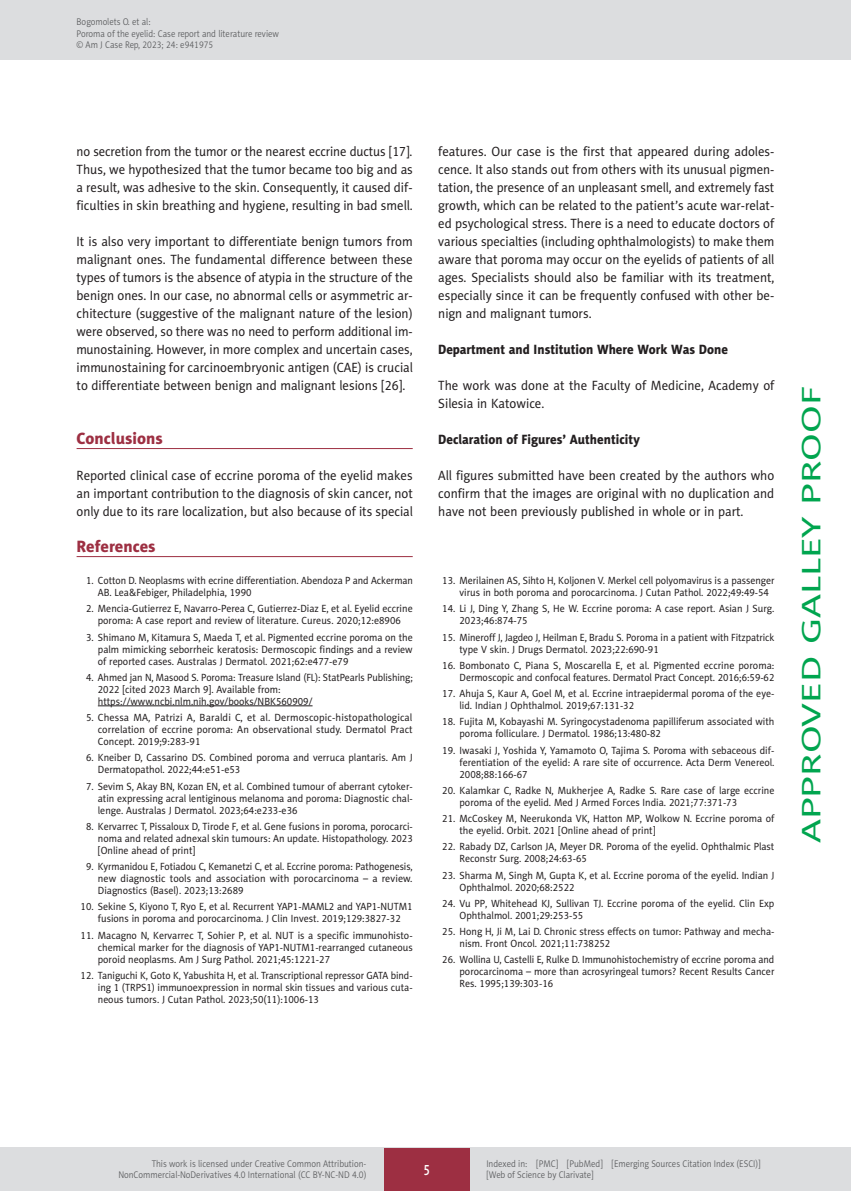
<style>
.page{position:relative;width:851px;height:1191px;background:#fff}
.page>*{position:absolute;margin:0;border:0;box-sizing:border-box;transform-origin:0 0}
.t1{font:27px "Naomi Sans EFN";color:#00a54f;scale:1.5 1}
.AJCR_Headline_1{font:16.5px "Naomi Sans EFN Heavy";color:#9d2f42}
.AJCR_Referencje_Tytul{font:16.5px "Naomi Sans EFN Heavy";color:#9d2f42}
.t2{font:15px "Naomi Sans EFN Medium";color:#fff;scale:.8 1}
.AJCR_Body{font:13.5px/18px "Naomi Sans EFN";color:#231f20;text-align:justify;scale:.95 1}
.AJCR_Body-2{font:13.5px/18px "Naomi Sans EFN";color:#231f20;text-align:justify;scale:.94 1}
.AJCR_Headline_2{font:13.5px "Naomi Sans EFN Heavy";color:#231f20;scale:.95 1}
.AJCR_Referencje_punkt{font:10.5px/12px "Naomi Sans EFN";color:#231f20;scale:.95 1}
.AJCR_Referencje_punkt-2{font:10.5px/12px "Naomi Sans EFN";color:#231f20;scale:.94 1}
.AJCR_Referencje_punkt-3{font:10.5px/12px "Naomi Sans EFN";color:#231f20;scale:.93 1}
.AJCR_Referencje_punkt-4{font:10.5px/12px "Naomi Sans EFN";color:#231f20;text-align:justify}
.AJCR_Referencje_punkt-5{font:10.5px/12px "Naomi Sans EFN";color:#231f20;text-align:right;scale:.96 1}
.t3{font:9.75px/11.2px "Naomi Sans EFN Light";color:#57585a;scale:.9 1}
</style>
<div class="page">
<hr style="left:77px;top:448px;width:335px;height:1px;background:#9d2f42">
<hr style="left:77px;top:556px;width:335px;height:1px;background:#9d2f42">
<hr style="left:98px;top:705px;width:214px;height:1px;background:#231f20">
<div style="left:0;top:0;width:850px;height:60px;background:#dcdddf"></div>
<div style="left:0;top:1148px;width:850px;height:43px;background:#dcdddf"></div>
<div style="left:384px;top:1147px;width:85px;height:43px;background:#9d2f42"></div>
<p class="t3" style="left:77px;top:16px;width:226px">Bogomolets O. et al:<br>Poroma of the eyelid: Case report and literature review © Am J Case Rep, 2023; 24: e941975</p>
<p class="AJCR_Body-2" style="left:77px;top:142px;width:359px">no secretion from the tumor or the nearest eccrine ductus [17].<br>Thus, we hypothesized that the tumor became too big and as a result, was adhesive to the skin. Consequently, it caused dif&shy;ficulties in skin breathing and hygiene, resulting in bad smell.</p>
<p class="AJCR_Body" style="left:77px;top:232px;width:355px">It is also very important to differentiate benign tumors from malignant ones. The fundamental difference between these types of tumors is the absence of atypia in the structure of the benign ones. In our case, no abnormal cells or asymmetric ar&shy;chitecture (suggestive of the malignant nature of the lesion) were observed, so there was no need to perform additional im&shy;munostaining. However, in more complex and uncertain cases, immunostaining for carcinoembryonic antigen (CAE) is crucial to differentiate between benign and malignant lesions [26].</p>
<p class="AJCR_Headline_1" style="left:77px;top:428px;width:88px">Conclusions</p>
<p class="AJCR_Body" style="left:77px;top:466px;width:355px">Reported clinical case of eccrine poroma of the eyelid makes an important contribution to the diagnosis of skin cancer, not only due to its rare localization, but also because of its special</p>
<p class="AJCR_Referencje_Tytul" style="left:77px;top:536px;width:81px">References</p>
<p class="AJCR_Referencje_punkt-2" style="left:98px;top:574px;width:337px;text-indent:-12px">1. Cotton D. Neoplasms with ecrine differentiation. Abendoza P and Ackerman<br>AB. Lea&amp;Febiger, Philadelphia, 1990</p>
<p class="AJCR_Referencje_punkt" style="left:86px;top:603px;width:345px;text-align:center">2. Mencia-Gutierrez E, Navarro-Perea C, Gutierrez-Diaz E, et al. Eyelid eccrine poroma: A case report and review of literature. Cureus. 2020;12:e8906</p>
<p class="AJCR_Referencje_punkt" style="left:98px;top:631px;width:333px;text-align:justify;text-indent:-12px">3. Shimano M, Kitamura S, Maeda T, et al. Pigmented eccrine poroma on the palm mimicking seborrheic keratosis: Dermoscopic findings and a review of reported cases. Australas J Dermatol. 2021;62:e477-e79</p>
<p class="AJCR_Referencje_punkt-3" style="left:98px;top:671px;width:340px;text-indent:-12px">4. Ahmed jan N, Masood S. Poroma: Treasure Island (FL): StatPearls Publishing;<br>2022 [cited 2023 March 9]. Available from:</p>
<p class="AJCR_Referencje_punkt" style="left:98px;top:695px;width:227px">https://www.ncbi.nlm.nih.gov/books/NBK560909/</p>
<p class="AJCR_Referencje_punkt-4" style="left:98px;top:711px;width:316px;text-indent:-12px">5. Chessa MA, Patrizi A, Baraldi C, et al. Dermoscopic-histopathological correlation of eccrine poroma: An observational study. Dermatol Pract Concept. 2019;9:283-91</p>
<p class="AJCR_Referencje_punkt" style="left:98px;top:752px;width:333px;text-indent:-12px">6. Kneiber D, Cassarino DS. Combined poroma and verruca plantaris. Am J<br>Dermatopathol. 2022;44:e51-e53</p>
<p class="AJCR_Referencje_punkt" style="left:98px;top:780px;width:333px;text-align:justify;text-indent:-12px">7. Sevim S, Akay BN, Kozan EN, et al. Combined tumour of aberrant cytoker&shy;atin expressing acral lentiginous melanoma and poroma: Diagnostic chal&shy;lenge. Australas J Dermatol. 2023;64:e233-e36</p>
<p class="AJCR_Referencje_punkt" style="left:98px;top:820px;width:333px;text-align:justify;text-indent:-12px">8. Kervarrec T, Pissaloux D, Tirode F, et al. Gene fusions in poroma, porocarci&shy;noma and related adnexal skin tumours: An update. Histopathology. 2023 [Online ahead of print]</p>
<p class="AJCR_Referencje_punkt-3" style="left:98px;top:860px;width:340px;text-align:justify;text-indent:-12px">9. Kyrmanidou E, Fotiadou C, Kemanetzi C, et al. Eccrine poroma: Pathogenesis, new diagnostic tools and association with porocarcinoma – a review.<br>Diagnostics (Basel). 2023;13:2689</p>
<p class="AJCR_Referencje_punkt" style="left:81px;top:901px;width:351px;text-align:center">10. Sekine S, Kiyono T, Ryo E, et al. Recurrent YAP1-MAML2 and YAP1-NUTM1 fusions in poroma and porocarcinoma. J Clin Invest. 2019;129:3827-32</p>
<p class="AJCR_Referencje_punkt" style="left:98px;top:929px;width:333px;text-align:justify;text-indent:-17px">11. Macagno N, Kervarrec T, Sohier P, et al. NUT is a specific immunohisto&shy;chemical marker for the diagnosis of YAP1-NUTM1-rearranged cutaneous poroid neoplasms. Am J Surg Pathol. 2021;45:1221-27</p>
<p class="AJCR_Referencje_punkt-2" style="left:98px;top:969px;width:336px;text-align:justify;text-indent:-17px">12. Taniguchi K, Goto K, Yabushita H, et al. Transcriptional repressor GATA bind&shy;ing 1 (TRPS1) immunoexpression in normal skin tissues and various cuta&shy;neous tumors. J Cutan Pathol. 2023;50(11):1006-13</p>
<p class="AJCR_Body" style="left:438px;top:142px;width:355px">features. Our case is the first that appeared during adoles&shy;cence. It also stands out from others with its unusual pigmen&shy;tation, the presence of an unpleasant smell, and extremely fast growth, which can be related to the patient’s acute war-relat&shy;ed psychological stress. There is a need to educate doctors of various specialties (including ophthalmologists) to make them aware that poroma may occur on the eyelids of patients of all ages. Specialists should also be familiar with its treatment, especially since it can be frequently confused with other be&shy;nign and malignant tumors.</p>
<p class="AJCR_Headline_2" style="left:438px;top:341px;width:306px">Department and Institution Where Work Was Done</p>
<p class="AJCR_Body" style="left:438px;top:376px;width:355px">The work was done at the Faculty of Medicine, Academy of<br>Silesia in Katowice.</p>
<p class="AJCR_Headline_2" style="left:438px;top:431px;width:214px">Declaration of Figures’ Authenticity</p>
<p class="AJCR_Body" style="left:438px;top:466px;width:355px">All figures submitted have been created by the authors who confirm that the images are original with no duplication and have not been previously published in whole or in part.</p>
<p class="AJCR_Referencje_punkt-2" style="left:459px;top:574px;width:336px;text-indent:-17px">13. Merilainen AS, Sihto H, Koljonen V. Merkel cell polyomavirus is a passenger virus in both poroma and porocarcinoma. J Cutan Pathol. 2022;49:49-54</p>
<p class="AJCR_Referencje_punkt" style="left:459px;top:603px;width:333px;text-indent:-17px">14. Li J, Ding Y, Zhang S, He W. Eccrine poroma: A case report. Asian J Surg.<br>2023;46:874-75</p>
<p class="AJCR_Referencje_punkt-2" style="left:459px;top:631px;width:336px;text-indent:-17px">15. Mineroff J, Jagdeo J, Heilman E, Bradu S. Poroma in a patient with Fitzpatrick type V skin. J Drugs Dermatol. 2023;22:690-91</p>
<p class="AJCR_Referencje_punkt-5" style="left:442px;top:659px;width:347px">16. Bombonato C, Piana S, Moscarella E, et al. Pigmented eccrine poroma:<br>Dermoscopic and confocal features. Dermatol Pract Concept. 2016;6:59-62</p>
<p class="AJCR_Referencje_punkt" style="left:459px;top:687px;width:333px;text-indent:-17px">17. Ahuja S, Kaur A, Goel M, et al. Eccrine intraepidermal poroma of the eye&shy;lid. Indian J Ophthalmol. 2019;67:131-32</p>
<p class="AJCR_Referencje_punkt" style="left:459px;top:716px;width:333px;text-indent:-17px">18. Fujita M, Kobayashi M. Syringocystadenoma papilliferum associated with poroma folliculare. J Dermatol. 1986;13:480-82</p>
<p class="AJCR_Referencje_punkt" style="left:459px;top:744px;width:333px;text-align:justify;text-indent:-17px">19. Iwasaki J, Yoshida Y, Yamamoto O, Tajima S. Poroma with sebaceous dif&shy;ferentiation of the eyelid: A rare site of occurrence. Acta Derm Venereol.<br>2008;88:166-67</p>
<p class="AJCR_Referencje_punkt" style="left:459px;top:784px;width:333px;text-indent:-17px">20. Kalamkar C, Radke N, Mukherjee A, Radke S. Rare case of large eccrine poroma of the eyelid. Med J Armed Forces India. 2021;77:371-73</p>
<p class="AJCR_Referencje_punkt" style="left:459px;top:812px;width:333px;text-indent:-17px">21. McCoskey M, Neerukonda VK, Hatton MP, Wolkow N. Eccrine poroma of the eyelid. Orbit. 2021 [Online ahead of print]</p>
<p class="AJCR_Referencje_punkt" style="left:459px;top:841px;width:333px;text-indent:-17px">22. Rabady DZ, Carlson JA, Meyer DR. Poroma of the eyelid. Ophthalmic Plast<br>Reconstr Surg. 2008;24:63-65</p>
<p class="AJCR_Referencje_punkt" style="left:459px;top:869px;width:333px;text-indent:-17px">23. Sharma M, Singh M, Gupta K, et al. Eccrine poroma of the eyelid. Indian J<br>Ophthalmol. 2020;68:2522</p>
<p class="AJCR_Referencje_punkt" style="left:459px;top:897px;width:333px;text-indent:-17px">24. Vu PP, Whitehead KJ, Sullivan TJ. Eccrine poroma of the eyelid. Clin Exp<br>Ophthalmol. 2001;29:253-55</p>
<p class="AJCR_Referencje_punkt" style="left:459px;top:925px;width:333px;text-indent:-17px">25. Hong H, Ji M, Lai D. Chronic stress effects on tumor: Pathway and mecha&shy;nism. Front Oncol. 2021;11:738252</p>
<p class="AJCR_Referencje_punkt-2" style="left:459px;top:954px;width:336px;text-align:justify;text-indent:-17px">26. Wollina U, Castelli E, Rulke D. Immunohistochemistry of eccrine poroma and porocarcinoma – more than acrosyringeal tumors? Recent Results Cancer Res. 1995;139:303-16</p>
<h1 class="t1" style="left:795px;top:843px;width:306px;rotate:-90deg">APPROVED GALLEY PROOF</h1>
<p class="t3" style="left:118px;top:1158px;width:277px;text-align:right">This work is licensed under Creative Common Attribution-<br>NonCommercial-NoDerivatives 4.0 International (CC BY-NC-ND 4.0)</p>
<h3 class="t2" style="left:423px;top:1160px;width:10px">5</h3>
<p class="t3" style="left:486px;top:1158px;width:306px">Indexed in: [PMC] [PubMed] [Emerging Sources Citation Index (ESCI)] [Web of Science by Clarivate]</p>
</div>
